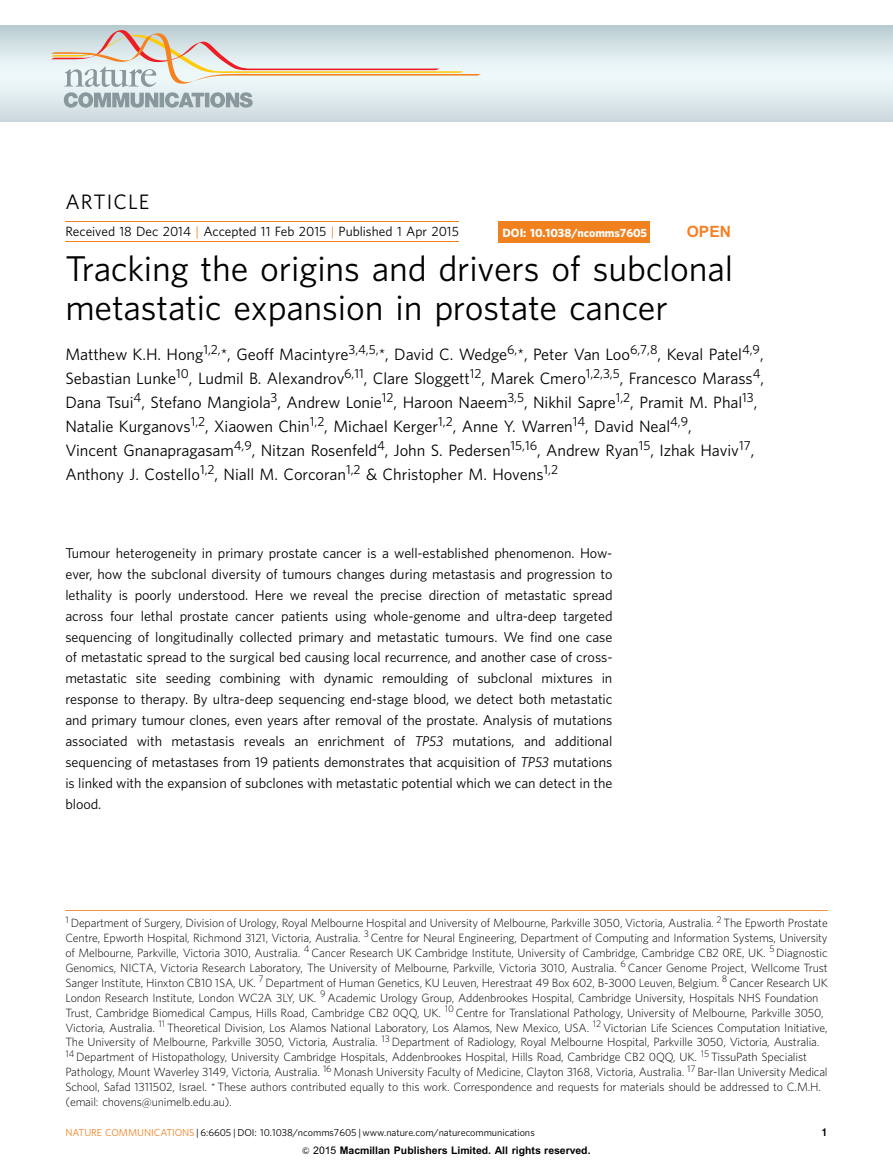
<style>
.page{position:relative;width:893px;height:1174px;background:#fff}
.page>*{position:absolute;margin:0;border:0;box-sizing:border-box;transform-origin:0 0}
.t1{font:35.85px/38.8px "Adv O Tea 1 a 7398";color:#000}
.t2{font:20.85px "Adv O Tea 1 a 7398";letter-spacing:.055em;color:#000}
.t3{font:16.5px/23.9px "Adv O Tea 1 a 7398";color:#000}
.t4{font:700 15.6px "Arial";color:#f58127}
.t5{font:14.25px/20.9px "Adv O Tea 1 a 7398";color:#000;text-align:justify}
.t6{font:13.5px "Adv O Tea 1 a 7398";color:#000}
.t7{font:12px/15px "Adv O Tf 23 bb 480";color:#000}
.t8{font:12px "Adv O Tcb 88 df 00";color:#fff}
.t9{font:10.8px "Adv T Tda 6 f 6 cb 8.B";color:#000}
.t10{font:10.5px "Adv PAD35";color:#000}
.t11{font:10.05px "Adv O Tea 1 a 7398";color:#000}
.s1{color:#f1801f}
.s2{font-family:"Adv OT9 bd 21 c 25.I"}
.s3{font-family:"Adv TA42"}
.s4{font-family:"Adv PAD33"}
</style>
<div class="page">
<hr style="left:65px;top:221px;width:394px;height:1px;background:#f1801f">
<hr style="left:65px;top:242px;width:394px;height:1px;background:#f1801f">
<div style="left:498px;top:222px;width:151px;height:21px;background:#f1801f"></div>
<hr style="left:65px;top:910px;width:763px;height:1px;background:#f1801f">
<svg style="left:0;top:26px;width:893px;height:96px"></svg>
<svg style="left:50px;top:30px;width:431px;height:78px"></svg>
<h2 class="t2" style="left:65px;top:194px;width:85px">ARTICLE</h2>
<p class="t6" style="left:65px;top:226px;width:395px">Received 18 Dec 2014 <span class="s1">|</span> Accepted 11 Feb 2015 <span class="s1">|</span> Published 1 Apr 2015</p>
<h1 class="t1" style="left:65px;top:252px;width:669px">Tracking the origins and drivers of subclonal metastatic expansion in prostate cancer</h1>
<p class="t3" style="left:65px;top:344px;width:700px">Matthew K.H. Hong<sup>1,2,</sup>*, Geoff Macintyre<sup>3,4,5,</sup>*, David C. Wedge<sup>6,</sup>*, Peter Van Loo<sup>6,7,8</sup>, Keval Patel<sup>4,9</sup>, Sebastian Lunke<sup>10</sup>, Ludmil B. Alexandrov<sup>6,11</sup>, Clare Sloggett<sup>12</sup>, Marek Cmero<sup>1,2,3,5</sup>, Francesco Marass<sup>4</sup>, Dana Tsui<sup>4</sup>, Stefano Mangiola<sup>3</sup>, Andrew Lonie<sup>12</sup>, Haroon Naeem<sup>3,5</sup>, Nikhil Sapre<sup>1,2</sup>, Pramit M. Phal<sup>13</sup>, Natalie Kurganovs<sup>1,2</sup>, Xiaowen Chin<sup>1,2</sup>, Michael Kerger<sup>1,2</sup>, Anne Y. Warren<sup>14</sup>, David Neal<sup>4,9</sup>,<br>Vincent Gnanapragasam<sup>4,9</sup>, Nitzan Rosenfeld<sup>4</sup>, John S. Pedersen<sup>15,16</sup>, Andrew Ryan<sup>15</sup>, Izhak Haviv<sup>17</sup>, Anthony J. Costello<sup>1,2</sup>, Niall M. Corcoran<sup>1,2</sup> &amp; Christopher M. Hovens<sup>1,2</sup></p>
<p class="t8" style="left:503px;top:228px;width:146px">DOI: 10.1038/ncomms7605</p>
<h3 class="t4" style="left:687px;top:222px;width:46px">OPEN</h3>
<p class="t5" style="left:65px;top:543px;width:549px">Tumour heterogeneity in primary prostate cancer is a well-established phenomenon. How&shy;ever, how the subclonal diversity of tumours changes during metastasis and progression to lethality is poorly understood. Here we reveal the precise direction of metastatic spread across four lethal prostate cancer patients using whole-genome and ultra-deep targeted sequencing of longitudinally collected primary and metastatic tumours. We find one case of metastatic spread to the surgical bed causing local recurrence, and another case of cross&shy;metastatic site seeding combining with dynamic remoulding of subclonal mixtures in response to therapy. By ultra-deep sequencing end-stage blood, we detect both metastatic and primary tumour clones, even years after removal of the prostate. Analysis of mutations associated with metastasis reveals an enrichment of <span class="s2">TP53</span> mutations, and additional sequencing of metastases from 19 patients demonstrates that acquisition of <span class="s2">TP53</span> mutations is linked with the expansion of subclones with metastatic potential which we can detect in the blood.</p>
<p class="t7" style="left:65px;top:916px;width:764px"><sup>1</sup> Department of Surgery, Division of Urology, Royal Melbourne Hospital and University of Melbourne, Parkville 3050, Victoria, Australia. <sup>2</sup> The Epworth Prostate Centre, Epworth Hospital, Richmond 3121, Victoria, Australia. <sup>3</sup> Centre for Neural Engineering, Department of Computing and Information Systems, University of Melbourne, Parkville, Victoria 3010, Australia. <sup>4</sup> Cancer Research UK Cambridge Institute, University of Cambridge, Cambridge CB2 0RE, UK. <sup>5</sup> Diagnostic Genomics, NICTA, Victoria Research Laboratory, The University of Melbourne, Parkville, Victoria 3010, Australia. <sup>6</sup> Cancer Genome Project, Wellcome Trust Sanger Institute, Hinxton CB10 1SA, UK. <sup>7</sup> Department of Human Genetics, KU Leuven, Herestraat 49 Box 602, B-3000 Leuven, Belgium. <sup>8</sup> Cancer Research UK London Research Institute, London WC2A 3LY, UK. <sup>9</sup> Academic Urology Group, Addenbrookes Hospital, Cambridge University, Hospitals NHS Foundation Trust, Cambridge Biomedical Campus, Hills Road, Cambridge CB2 0QQ, UK. <sup>10</sup> Centre for Translational Pathology, University of Melbourne, Parkville 3050, Victoria, Australia. <sup>11</sup> Theoretical Division, Los Alamos National Laboratory, Los Alamos, New Mexico, USA. <sup>12</sup> Victorian Life Sciences Computation Initiative, The University of Melbourne, Parkville 3050, Victoria, Australia. <sup>13</sup> Department of Radiology, Royal Melbourne Hospital, Parkville 3050, Victoria, Australia.<br><sup>14</sup> Department of Histopathology, University Cambridge Hospitals, Addenbrookes Hospital, Hills Road, Cambridge CB2 0QQ, UK. <sup>15</sup> TissuPath Specialist Pathology, Mount Waverley 3149, Victoria, Australia. <sup>16</sup> Monash University Faculty of Medicine, Clayton 3168, Victoria, Australia. <sup>17</sup> Bar-Ilan University Medical School, Safad 1311502, Israel. * These authors contributed equally to this work. Correspondence and requests for materials should be addressed to C.M.H. (email: chovens@unimelb.edu.au).</p>
<p class="t11" style="left:65px;top:1128px;width:471px"><span class="s1">NATURE COMMUNICATIONS</span> | 6:6605 | DOI: 10.1038/ncomms7605 | www.nature.com/naturecommunications</p>
<p class="t9" style="left:821px;top:1128px;width:8px">1</p>
<p class="t10" style="left:302px;top:1146px;width:290px"><span class="s3">&amp;</span> <span class="s4">2015</span> Macmillan Publishers Limited. All rights reserved.</p>
</div>
